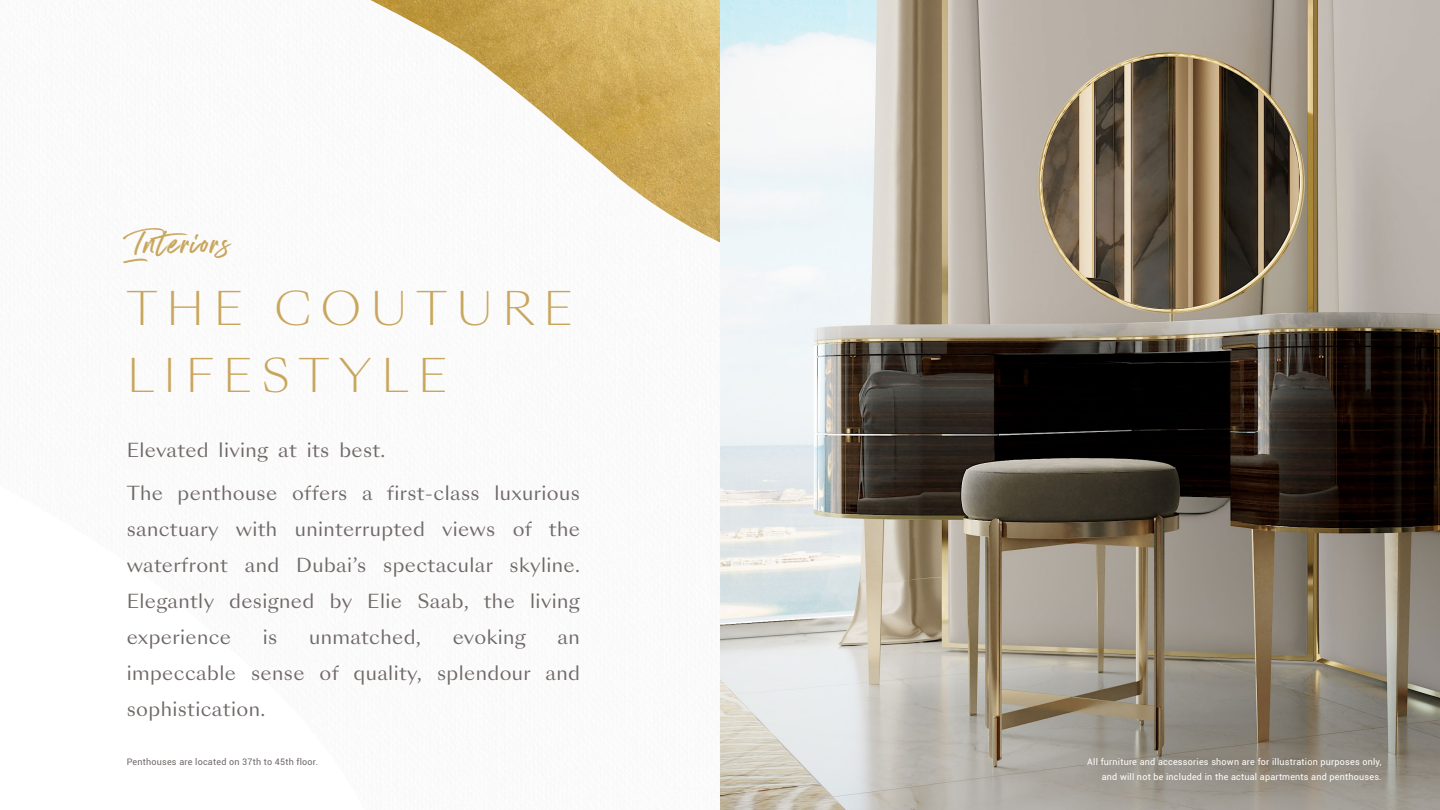
<style>
.page{position:relative;width:1440px;height:810px;background:#fff}
.page>*{position:absolute;margin:0;border:0;box-sizing:border-box;transform-origin:0 0}
.t1{font:300 45px "Sang Bleu Sunrise";letter-spacing:.2em;color:#c8a65c}
.t2{font:41.25px "Stay Dreaming";letter-spacing:.03em;color:#c8a65c}
.t3{font:18.75px/36px "Sang Bleu Sunrise";letter-spacing:.02em;color:#6f6967;text-align:justify}
.t4{font:9px "Roboto";letter-spacing:.025em;color:#fff}
.t5{font:9px "Roboto";letter-spacing:.025em;color:#6f6967}
</style>
<div class="page">
<img style="left:371px;top:0;width:349px;height:243px">
<img style="left:720px;top:0;width:720px;height:810px">
<p class="t2" style="left:127px;top:219px;width:105px">Interiors</p>
<p class="t1" style="left:127px;top:278px;width:448px">THE COUTURE</p>
<p class="t1" style="left:127px;top:345px;width:322px">LIFESTYLE</p>
<p class="t3" style="left:127px;top:433px;width:260px">Elevated living at its best.</p>
<p class="t3" style="left:127px;top:476px;width:455px">The penthouse offers a first-class luxurious sanctuary with uninterrupted views of the waterfront and Dubai’s spectacular skyline.<br>Elegantly designed by Elie Saab, the living experience</p>
<p class="t3" style="left:263px;top:620px;width:16px">is</p>
<p class="t3" style="left:309px;top:620px;width:113px">unmatched,</p>
<p class="t3" style="left:453px;top:620px;width:75px">evoking</p>
<p class="t3" style="left:127px;top:620px;width:455px;text-indent:431px">an impeccable sense of quality, splendour and sophistication.</p>
<p class="t5" style="left:127px;top:755px;width:193px">Penthouses are located on 37th to 45th floor.</p>
<p class="t4" style="left:1087px;top:755px;width:296px">All furniture and accessories shown are for illustration purposes only,</p>
<p class="t4" style="left:1102px;top:770px;width:282px">and will not be included in the actual apartments and penthouses.</p>
</div>
